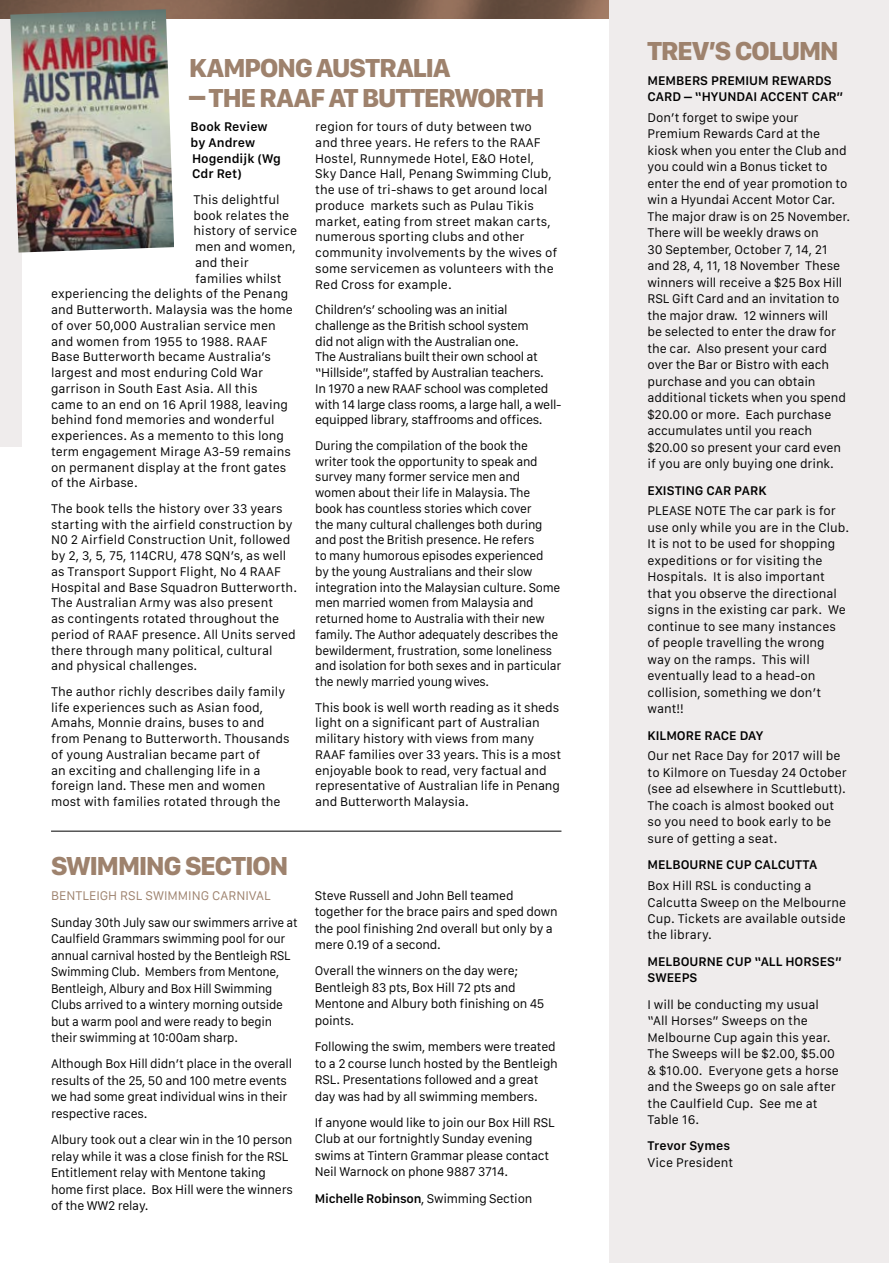
<style>
.page{position:relative;width:889px;height:1263px;background:#fff}
.page>*{position:absolute;margin:0;border:0;box-sizing:border-box;transform-origin:0 0}
.t1{font:800 27px "SF Compact Display";letter-spacing:-.03em;color:#9e826d}
.t2{font:13.05px/16.5px "SF Compact Text";letter-spacing:-.01em;color:#000}
.t3{font:13.05px/15.8px "SF Compact Text";letter-spacing:-.03em;color:#000}
.t4{font:13.05px/16.5px "SF Compact Text";letter-spacing:-.01em;color:#000;scale:.96 1}
.t5{font:600 13.05px/15.8px "SF Compact Text";color:#000}
.t6{font:600 13.05px "SF Compact Text";letter-spacing:-.02em;color:#000}
.t7{font:13.05px "SF Compact Text";color:#9e826d}
.s1{font-weight:400}
</style>
<div class="page">
<div style="left:0;top:17px;width:21px;height:429px;background:#efecec"></div>
<img style="left:0;top:0;width:609px;height:18px">
<div style="left:609px;top:0;width:280px;height:1263px;background:#efecec"></div>
<img style="left:10px;top:9px;width:164px;height:244px">
<hr style="left:51px;top:831px;width:510px;height:1px;background:#000">
<h1 class="t1" style="left:189px;top:51px;width:263px">KAMPONG AUSTRALIA</h1>
<h1 class="t1" style="left:189px;top:81px;width:357px">– THE RAAF AT BUTTERWORTH</h1>
<p class="t5" style="left:191px;top:120px;width:92px">Book Review by Andrew<br>Hogendijk (Wg<br>Cdr Ret)</p>
<p class="t2" style="left:194px;top:192px;width:87px">This delightful</p>
<p class="t2" style="left:194px;top:208px;width:97px">book relates the</p>
<p class="t2" style="left:194px;top:224px;width:105px">history of service</p>
<p class="t2" style="left:195px;top:239px;width:102px">men and women,</p>
<p class="t2" style="left:195px;top:255px;width:55px">and their</p>
<p class="t2" style="left:195px;top:271px;width:88px">families whilst</p>
<p class="t2" style="left:51px;top:287px;width:238px">experiencing the delights of the Penang</p>
<p class="t2" style="left:51px;top:302px;width:243px">and Butterworth. Malaysia was the home</p>
<p class="t2" style="left:51px;top:318px;width:226px">of over 50,000 Australian service men</p>
<p class="t2" style="left:51px;top:334px;width:218px">and women from 1955 to 1988. RAAF</p>
<p class="t2" style="left:51px;top:350px;width:222px">Base Butterworth became Australia’s</p>
<p class="t2" style="left:51px;top:365px;width:214px">largest and most enduring Cold War</p>
<p class="t2" style="left:51px;top:381px;width:208px">garrison in South East Asia. All this</p>
<p class="t2" style="left:51px;top:397px;width:238px">came to an end on 16 April 1988, leaving</p>
<p class="t2" style="left:51px;top:413px;width:225px">behind fond memories and wonderful</p>
<p class="t2" style="left:51px;top:428px;width:234px">experiences. As a memento to this long</p>
<p class="t2" style="left:51px;top:444px;width:242px">term engagement Mirage A3-59 remains</p>
<p class="t2" style="left:51px;top:460px;width:237px">on permanent display at the front gates</p>
<p class="t2" style="left:51px;top:476px;width:88px">of the Airbase.</p>
<p class="t2" style="left:51px;top:502px;width:247px;line-height:15.8px">The book tells the history over 33 years starting with the airfield construction by N0 2 Airfield Construction Unit, followed by 2, 3, 5, 75, 114CRU, 478 SQN’s, as well as Transport Support Flight, No 4 RAAF Hospital and Base Squadron Butterworth.<br>The Australian Army was also present<br>as contingents rotated throughout the period of RAAF presence. All Units served there through many political, cultural and physical challenges.</p>
<p class="t2" style="left:51px;top:685px;width:240px;line-height:15.8px">The author richly describes daily family life experiences such as Asian food, Amahs, Monnie drains, buses to and from Penang to Butterworth. Thousands of young Australian became part of<br>an exciting and challenging life in a foreign land. These men and women most with families rotated through the</p>
<p class="t2" style="left:315px;top:120px;width:244px;line-height:15.8px">region for tours of duty between two and three years. He refers to the RAAF Hostel, Runnymede Hotel, E&amp;O Hotel, Sky Dance Hall, Penang Swimming Club, the use of tri-shaws to get around local produce markets such as Pulau Tikis market, eating from street makan carts, numerous sporting clubs and other community involvements by the wives of some servicemen as volunteers with the Red Cross for example.</p>
<p class="t3" style="left:315px;top:303px;width:248px">Children’s’ schooling was an initial challenge as the British school system<br>did not align with the Australian one.<br>The Australians built their own school at “Hillside”, staffed by Australian teachers.<br>In 1970 a new RAAF school was completed with 14 large class rooms, a large hall, a well&shy;equipped library, staffrooms and offices.</p>
<p class="t2" style="left:315px;top:439px;width:248px;line-height:15.8px">During the compilation of the book the writer took the opportunity to speak and survey many former service men and women about their life in Malaysia. The<br>book has countless stories which cover<br>the many cultural challenges both during and post the British presence. He refers<br>to many humorous episodes experienced<br>by the young Australians and their slow integration into the Malaysian culture. Some men married women from Malaysia and returned home to Australia with their new family. The Author adequately describes the bewilderment, frustration, some loneliness and isolation for both sexes and in particular the newly married young wives.</p>
<p class="t2" style="left:315px;top:700px;width:247px;line-height:15.8px">This book is well worth reading as it sheds light on a significant part of Australian military history with views from many RAAF families over 33 years. This is a most enjoyable book to read, very factual and representative of Australian life in Penang and Butterworth Malaysia.</p>
<h1 class="t1" style="left:51px;top:849px;width:239px">SWIMMING SECTION</h1>
<p class="t7" style="left:51px;top:888px;width:221px">BENTLEIGH RSL SWIMMING CARNIVAL</p>
<p class="t4" style="left:51px;top:915px;width:258px">Sunday 30th July saw our swimmers arrive at Caulfield Grammars swimming pool for our annual carnival hosted by the Bentleigh RSL Swimming Club. Members from Mentone, Bentleigh, Albury and Box Hill Swimming Clubs arrived to a wintery morning outside but a warm pool and were ready to begin their swimming at 10:00am sharp.</p>
<p class="t2" style="left:51px;top:1057px;width:242px">Although Box Hill didn’t place in the overall results of the 25, 50 and 100 metre events we had some great individual wins in their respective races.</p>
<p class="t2" style="left:51px;top:1132px;width:243px">Albury took out a clear win in the 10 person relay while it was a close finish for the RSL Entitlement relay with Mentone taking home first place. Box Hill were the winners of the WW2 relay.</p>
<p class="t2" style="left:315px;top:888px;width:244px">Steve Russell and John Bell teamed together for the brace pairs and sped down the pool finishing 2nd overall but only by a mere 0.19 of a second.</p>
<p class="t2" style="left:315px;top:964px;width:231px">Overall the winners on the day were;<br>Bentleigh 83 pts, Box Hill 72 pts and<br>Mentone and Albury both finishing on 45 points.</p>
<p class="t2" style="left:315px;top:1039px;width:245px">Following the swim, members were treated to a 2 course lunch hosted by the Bentleigh RSL. Presentations followed and a great day was had by all swimming members.</p>
<p class="t2" style="left:315px;top:1115px;width:241px">If anyone would like to join our Box Hill RSL Club at our fortnightly Sunday evening swims at Tintern Grammar please contact Neil Warnock on phone 9887 3714.</p>
<p class="t6" style="left:315px;top:1190px;width:219px">Michelle Robinson<span class="s1">, Swimming Section</span></p>
<h1 class="t1" style="left:647px;top:34px;width:193px">TREV’S COLUMN</h1>
<p class="t5" style="left:647px;top:73px;width:197px;line-height:16.5px">MEMBERS PREMIUM REWARDS<br>CARD – “HYUNDAI ACCENT CAR”</p>
<p class="t2" style="left:647px;top:110px;width:204px">Don’t forget to swipe your<br>Premium Rewards Card at the kiosk when you enter the Club and you could win a Bonus ticket to enter the end of year promotion to win a Hyundai Accent Motor Car.<br>The major draw is on 25 November.<br>There will be weekly draws on<br>30 September, October 7, 14, 21 and 28, 4, 11, 18 November These winners will receive a $25 Box Hill<br>RSL Gift Card and an invitation to the major draw. 12 winners will<br>be selected to enter the draw for the car. Also present your card over the Bar or Bistro with each purchase and you can obtain additional tickets when you spend $20.00 or more. Each purchase accumulates until you reach $20.00 so present your card even if you are only buying one drink.</p>
<p class="t5" style="left:647px;top:484px;width:120px">EXISTING CAR PARK</p>
<p class="t2" style="left:647px;top:504px;width:203px">PLEASE NOTE The car park is for use only while you are in the Club.<br>It is not to be used for shopping expeditions or for visiting the<br>Hospitals. It is also important that you observe the directional signs in the existing car park. We continue to see many instances of people travelling the wrong way on the ramps. This will eventually lead to a head-on collision, something we don’t want!!</p>
<p class="t5" style="left:647px;top:729px;width:117px">KILMORE RACE DAY</p>
<p class="t2" style="left:647px;top:749px;width:201px">Our net Race Day for 2017 will be to Kilmore on Tuesday 24 October (see ad elsewhere in Scuttlebutt).<br>The coach is almost booked out so you need to book early to be sure of getting a seat.</p>
<p class="t5" style="left:647px;top:858px;width:171px">MELBOURNE CUP CALCUTTA</p>
<p class="t2" style="left:647px;top:878px;width:200px">Box Hill RSL is conducting a<br>Calcutta Sweep on the Melbourne<br>Cup. Tickets are available outside the library.</p>
<p class="t5" style="left:647px;top:954px;width:196px;line-height:16.5px">MELBOURNE CUP “ALL HORSES”<br>SWEEPS</p>
<p class="t2" style="left:647px;top:997px;width:193px">I will be conducting my usual “All Horses” Sweeps on the<br>Melbourne Cup again this year.<br>The Sweeps will be $2.00, $5.00 &amp; $10.00. Everyone gets a horse and the Sweeps go on sale after the Caulfield Cup. See me at<br>Table 16.</p>
<p class="t5" style="left:647px;top:1139px;width:84px">Trevor Symes</p>
<p class="t2" style="left:647px;top:1155px;width:87px">Vice President</p>
</div>
